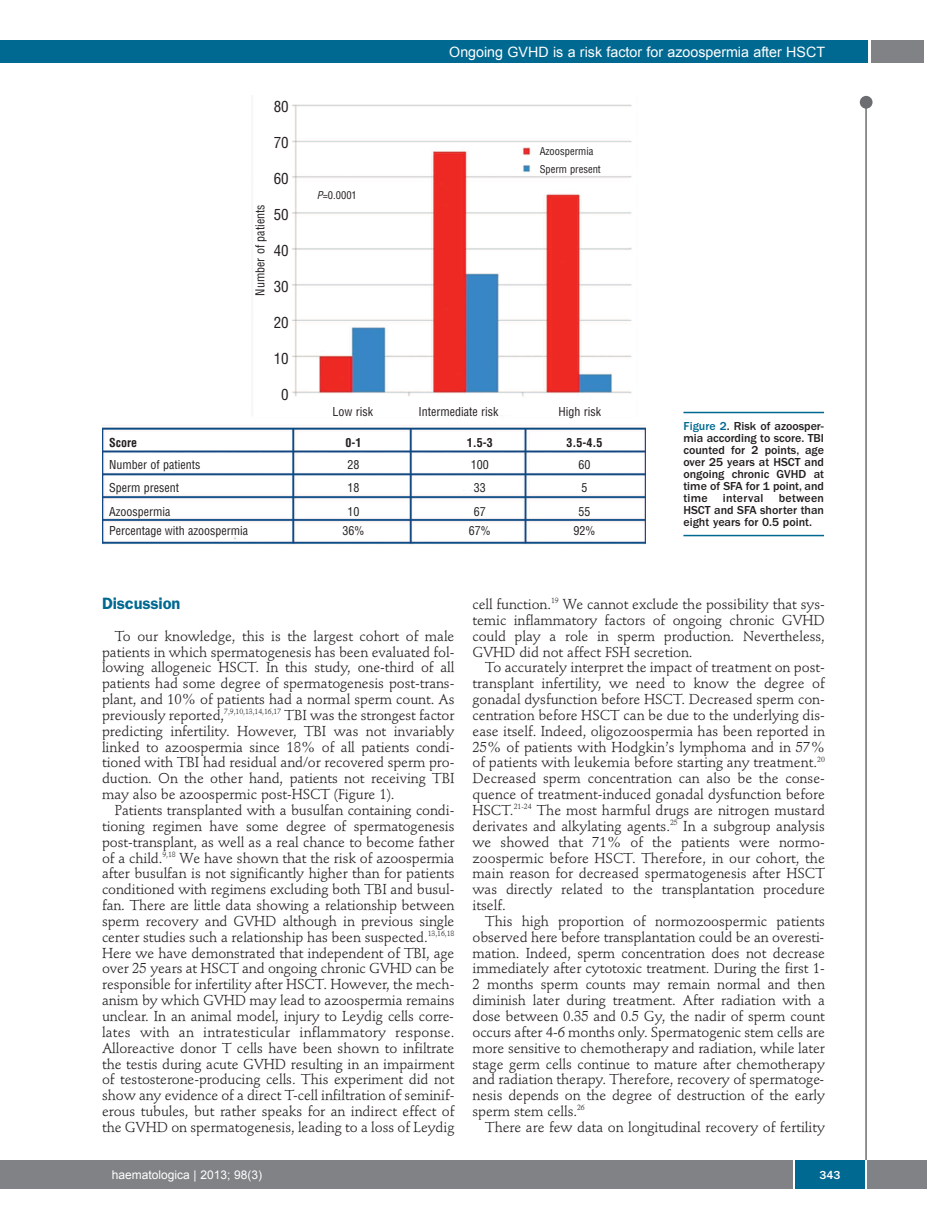
<style>
.page{position:relative;width:927px;height:1225px;background:#fff}
.page>*{position:absolute;margin:0;border:0;box-sizing:border-box;transform-origin:0 0}
.t1{font:600 16.5px "Franklin Gothic";letter-spacing:-.01em;color:#006991}
.t2{font:condensed 15px "Helvetica";color:#231f20}
.t3{font:14.25px/15.9px "Stempel Schneidler";letter-spacing:-.005em;color:#231f20;text-align:justify}
.t4{font:14.25px "Arial";color:#fff}
.t5{font:500 12px/12px "Franklin Gothic";color:#231f20;text-align:justify}
.t6{font:condensed 12px "Helvetica";color:#231f20}
.t7{font:12px "Arial";color:#fff}
.t8{font:700 condensed 12px "Helvetica";color:#231f20}
.t9{font:500 12px "Franklin Gothic";letter-spacing:.02em;color:#231f20}
.t10{font:500 12px "Franklin Gothic";color:#fff}
.t11{font:condensed 10.5px/18px "Helvetica";color:#231f20}
.s1{font-style:italic}
.s2{color:#006991}
</style>
<div class="page">
<div style="left:860px;top:96px;width:12px;height:13px;background:#6c6d70;border-radius:50%"></div>
<hr style="left:865px;top:98px;width:2px;height:1062px;background:#6c6d70">
<div style="left:871px;top:40px;width:52px;height:22px;background:#808285"></div>
<div style="left:18px;top:40px;width:849px;height:22px;background:#006991"></div>
<div style="left:17px;top:1160px;width:910px;height:28px;background:#808285"></div>
<div style="left:795px;top:1160px;width:70px;height:28px;background:#006991"></div>
<hr style="left:793px;top:1160px;width:2px;height:28px;background:#fff">
<hr style="left:865px;top:1160px;width:2px;height:28px;background:#fff">
<div style="left:0;top:40px;width:19px;height:22px;background:#006991"></div>
<div style="left:0;top:1160px;width:18px;height:28px;background:#808285"></div>
<img style="left:102px;top:104px;width:543px;height:441px">
<hr style="left:683px;top:412px;width:141px;height:1px;background:#006991">
<hr style="left:683px;top:535px;width:141px;height:1px;background:#006991">
<p class="t2" style="left:274px;top:98px;width:16px">80</p>
<p class="t2" style="left:274px;top:134px;width:16px">70</p>
<p class="t2" style="left:274px;top:170px;width:16px">60</p>
<p class="t2" style="left:274px;top:206px;width:16px">50</p>
<p class="t2" style="left:274px;top:242px;width:16px">40</p>
<p class="t2" style="left:274px;top:278px;width:16px">30</p>
<p class="t2" style="left:274px;top:314px;width:16px">20</p>
<p class="t2" style="left:274px;top:350px;width:16px">10</p>
<p class="t2" style="left:281px;top:386px;width:9px">0</p>
<p class="t6" style="left:253px;top:296px;width:93px;rotate:-90deg">Number of patients</p>
<p class="t4" style="left:449px;top:44px;width:377px">Ongoing GVHD is a risk factor for azoospermia after HSCT</p>
<p class="t11" style="left:317px;top:187px;width:41px"><span class="s1">P</span>=0.0001</p>
<p class="t11" style="left:540px;top:142px;width:63px">Azoospermia<br>Sperm present</p>
<p class="t6" style="left:332px;top:405px;width:42px">Low risk</p>
<p class="t6" style="left:419px;top:405px;width:81px">Intermediate risk</p>
<p class="t6" style="left:558px;top:405px;width:44px">High risk</p>
<p class="t8" style="left:109px;top:436px;width:29px">Score</p>
<p class="t8" style="left:346px;top:436px;width:17px">0-1</p>
<p class="t8" style="left:467px;top:436px;width:27px">1.5-3</p>
<p class="t8" style="left:566px;top:436px;width:37px">3.5-4.5</p>
<p class="t6" style="left:109px;top:458px;width:93px">Number of patients</p>
<p class="t6" style="left:348px;top:458px;width:13px">28</p>
<p class="t6" style="left:471px;top:458px;width:19px">100</p>
<p class="t6" style="left:578px;top:458px;width:13px">60</p>
<p class="t6" style="left:109px;top:481px;width:71px">Sperm present</p>
<p class="t6" style="left:348px;top:481px;width:13px">18</p>
<p class="t6" style="left:474px;top:481px;width:13px">33</p>
<p class="t6" style="left:581px;top:481px;width:7px">5</p>
<p class="t6" style="left:109px;top:505px;width:63px">Azoospermia</p>
<p class="t6" style="left:348px;top:505px;width:13px">10</p>
<p class="t6" style="left:474px;top:505px;width:13px">67</p>
<p class="t6" style="left:578px;top:505px;width:13px">55</p>
<p class="t6" style="left:109px;top:524px;width:140px">Percentage with azoospermia</p>
<p class="t6" style="left:343px;top:524px;width:23px">36%</p>
<p class="t6" style="left:469px;top:524px;width:23px">67%</p>
<p class="t6" style="left:573px;top:524px;width:23px">92%</p>
<p class="t5" style="left:683px;top:421px;width:142px"><span class="s2">Figure 2</span>. Risk of azoosper&shy;mia according to score. TBI counted for 2 points, age over 25 years at HSCT and ongoing chronic GVHD at time of SFA for 1 point, and time</p>
<p class="t5" style="left:683px;top:493px;width:142px;text-indent:95px">between HSCT and SFA shorter than eight years for 0.5 point.</p>
<p class="t9" style="left:723px;top:494px;width:42px">interval</p>
<p class="t1" style="left:102px;top:597px;width:80px">Discussion</p>
<p class="t3" style="left:102px;top:629px;width:354px;text-indent:13px">To our knowledge, this is the largest cohort of male patients in which spermatogenesis has been evaluated fol&shy;lowing allogeneic HSCT. In this study, one-third of all patients had some degree of spermatogenesis post-trans&shy;plant, and 10% of patients had a normal sperm count. As previously reported,<sup>7,9,10,13,14,16,17</sup> TBI was the strongest factor predicting infertility. However, TBI was not invariably linked to azoospermia since 18% of all patients condi&shy;tioned with TBI had residual and/or recovered sperm pro&shy;duction. On the other hand, patients not receiving TBI may also be azoospermic post-HSCT (Figure 1).</p>
<p class="t3" style="left:102px;top:803px;width:354px;text-indent:13px">Patients transplanted with a busulfan containing condi&shy;tioning regimen have some degree of spermatogenesis post-transplant, as well as a real chance to become father of a child.<sup>9,18</sup> We have shown that the risk of azoospermia after busulfan is not significantly higher than for patients conditioned with regimens excluding both TBI and busul&shy;fan. There are little data showing a relationship between sperm recovery and GVHD although in previous single center studies such a relationship has been suspected.<sup>13,16,18<br></sup>Here we have demonstrated that independent of TBI, age over 25 years at HSCT and ongoing chronic GVHD can be responsible for infertility after HSCT. However, the mech&shy;anism by which GVHD may lead to azoospermia remains unclear. In an animal model, injury to Leydig cells corre&shy;lates with an intratesticular inflammatory response.<br>Alloreactive donor T cells have been shown to infiltrate the testis during acute GVHD resulting in an impairment of testosterone-producing cells. This experiment did not show any evidence of a direct T-cell infiltration of seminif&shy;erous tubules, but rather speaks for an indirect effect of the GVHD on spermatogenesis, leading to a loss of Leydig</p>
<p class="t3" style="left:472px;top:597px;width:354px">cell function.<sup>19</sup> We cannot exclude the possibility that sys&shy;temic inflammatory factors of ongoing chronic GVHD could play a role in sperm production. Nevertheless, GVHD did not affect FSH secretion.</p>
<p class="t3" style="left:472px;top:661px;width:354px;text-indent:13px">To accurately interpret the impact of treatment on post&shy;transplant infertility, we need to know the degree of gonadal dysfunction before HSCT. Decreased sperm con&shy;centration before HSCT can be due to the underlying dis&shy;ease itself. Indeed, oligozoospermia has been reported in 25% of patients with Hodgkin’s lymphoma and in 57% of patients with leukemia before starting any treatment.<sup>20<br></sup>Decreased sperm concentration can also be the conse&shy;quence of treatment-induced gonadal dysfunction before HSCT.<sup>21-24</sup> The most harmful drugs are nitrogen mustard derivates and alkylating agents.<sup>25</sup> In a subgroup analysis we showed that 71% of the patients were normo&shy;zoospermic before HSCT. Therefore, in our cohort, the main reason for decreased spermatogenesis after HSCT was directly related to the transplantation procedure itself.</p>
<p class="t3" style="left:472px;top:914px;width:354px;text-indent:13px">This high proportion of normozoospermic patients observed here before transplantation could be an overesti&shy;mation. Indeed, sperm concentration does not decrease immediately after cytotoxic treatment. During the first 1- 2 months sperm counts may remain normal and then diminish later during treatment. After radiation with a dose between 0.35 and 0.5 Gy, the nadir of sperm count occurs after 4-6 months only. Spermatogenic stem cells are more sensitive to chemotherapy and radiation, while later stage germ cells continue to mature after chemotherapy and radiation therapy. Therefore, recovery of spermatoge&shy;nesis depends on the degree of destruction of the early sperm stem cells.<sup>26</sup></p>
<p class="t3" style="left:485px;top:1120px;width:341px">There are few data on longitudinal recovery of fertility</p>
<p class="t7" style="left:112px;top:1168px;width:152px">haematologica | 2013; 98(3)</p>
<p class="t10" style="left:819px;top:1171px;width:23px">343</p>
</div>
